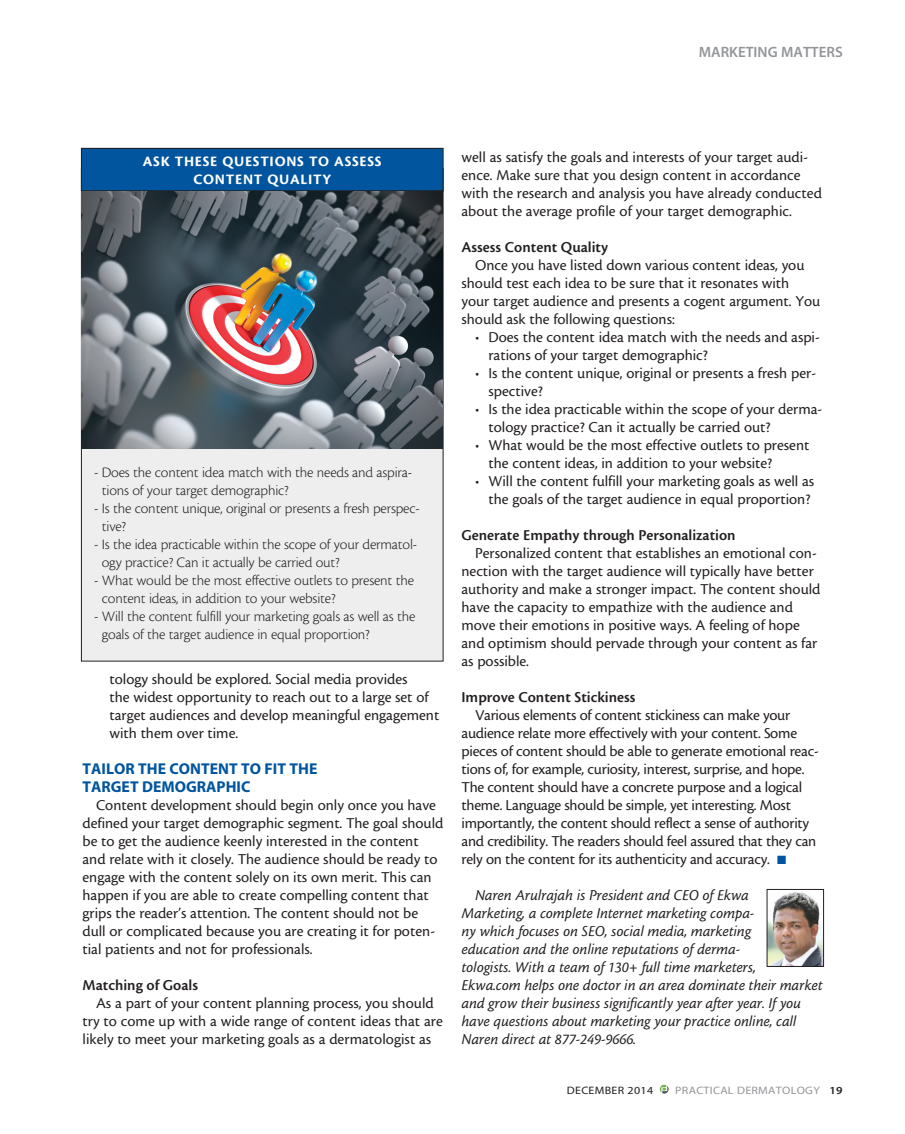
<style>
.page{position:relative;width:905px;height:1134px;background:#fff}
.page>*{position:absolute;margin:0;border:0;box-sizing:border-box;transform-origin:0 0}
.body{font:15.75px/18px "Cronos MM 408 10";color:#231f20}
.body-2{font:15.75px/18px "Cronos MM It 408 10";color:#231f20}
.body-3{font:15.75px "Cronos MM 574 10";color:#231f20}
.subhead{font:15.75px/18px "Myriad MM 700 600";color:#01559f}
.sidebar_body{font:15px/18px "Cronos MM 250 10";letter-spacing:-.01em;color:#231f20}
.sidebar_head{font:15px/18px "Cronos MM 700 10";letter-spacing:.05em;color:#fff;text-align:center}
.t1{font:15px "Myriad MM 565 600";color:#939598}
.t2{font:10.8px "Myriad MM 400 600";letter-spacing:.025em;color:#939598;scale:1.11 1}
.t3{font:10.8px "Myriad MM 400 600";letter-spacing:.025em;color:#231f20;scale:1.11 1}
.s1{color:#01559f}
.s2{font-family:"Myriad MM 565 600";color:#231f20}
</style>
<div class="page">
<svg style="left:659px;top:1085px;width:9px;height:9px"></svg>
<img style="left:768px;top:892px;width:54px;height:73px">
<div style="left:766px;top:889px;width:58px;height:78px;border:1px solid #231f20"></div>
<div style="left:81px;top:168px;width:362px;height:493px;background:#eeeeef"></div>
<div style="left:81px;top:148px;width:362px;height:43px;background:#01559f"></div>
<div style="left:81px;top:148px;width:362px;height:43px;border:1px solid #231f20"></div>
<img style="left:82px;top:191px;width:361px;height:257px">
<p class="t1" style="left:698px;top:45px;width:146px">MARKETING MATTERS</p>
<p class="sidebar_head" style="left:143px;top:153px;width:240px">ASK THESE QUESTIONS TO ASSESS<br>CONTENT QUALITY</p>
<p class="sidebar_body" style="left:102px;top:464px;width:312px;text-indent:-8px">- Does the content idea match with the needs and aspira&shy;tions of your target demographic?</p>
<p class="sidebar_body" style="left:102px;top:500px;width:319px;text-indent:-8px">- Is the content unique, original or presents a fresh perspec&shy;tive?</p>
<p class="sidebar_body" style="left:102px;top:536px;width:317px;text-indent:-8px">- Is the idea practicable within the scope of your dermatol&shy;ogy practice? Can it actually be carried out?</p>
<p class="sidebar_body" style="left:102px;top:572px;width:314px;text-indent:-8px">- What would be the most effective outlets to present the content ideas, in addition to your website?</p>
<p class="sidebar_body" style="left:102px;top:608px;width:315px;text-indent:-8px">- Will the content fulfill your marketing goals as well as the goals of the target audience in equal proportion?</p>
<p class="body" style="left:110px;top:670px;width:331px">tology should be explored. Social media provides<br>the widest opportunity to reach out to a large set of target audiences and develop meaningful engagement with them over time.</p>
<p class="subhead" style="left:82px;top:761px;width:236px">TAILOR THE CONTENT TO FIT THE<br>TARGET DEMOGRAPHIC</p>
<p class="body" style="left:82px;top:796px;width:362px;text-indent:14px">Content development should begin only once you have defined your target demographic segment. The goal should be to get the audience keenly interested in the content and relate with it closely. The audience should be ready to engage with the content solely on its own merit. This can happen if you are able to create compelling content that grips the reader’s attention. The content should not be dull or complicated because you are creating it for poten&shy;tial patients and not for professionals.</p>
<p class="body-3" style="left:82px;top:977px;width:117px">Matching of Goals</p>
<p class="body" style="left:82px;top:994px;width:362px;text-indent:14px">As a part of your content planning process, you should try to come up with a wide range of content ideas that are likely to meet your marketing goals as a dermatologist as</p>
<p class="body" style="left:461px;top:148px;width:362px">well as satisfy the goals and interests of your target audi&shy;ence. Make sure that you design content in accordance with the research and analysis you have already conducted about the average profile of your target demographic.</p>
<p class="body-3" style="left:461px;top:239px;width:148px">Assess Content Quality</p>
<p class="body" style="left:461px;top:256px;width:360px;text-indent:14px">Once you have listed down various content ideas, you should test each idea to be sure that it resonates with your target audience and presents a cogent argument. You should ask the following questions:</p>
<p class="body" style="left:488px;top:328px;width:333px;text-indent:-14px">• Does the content idea match with the needs and aspi&shy;rations of your target demographic?</p>
<p class="body" style="left:488px;top:364px;width:329px;text-indent:-14px">• Is the content unique, original or presents a fresh per&shy;spective?</p>
<p class="body" style="left:488px;top:400px;width:335px;text-indent:-14px">• Is the idea practicable within the scope of your derma&shy;tology practice? Can it actually be carried out?</p>
<p class="body" style="left:488px;top:436px;width:322px;text-indent:-14px">• What would be the most effective outlets to present the content ideas, in addition to your website?</p>
<p class="body" style="left:475px;top:472px;width:341px;text-align:right">• Will the content fulfill your marketing goals as well as the goals of the target audience in equal proportion?</p>
<p class="body-3" style="left:461px;top:527px;width:276px">Generate Empathy through Personalization</p>
<p class="body" style="left:461px;top:544px;width:360px;text-indent:14px">Personalized content that establishes an emotional con&shy;nection with the target audience will typically have better authority and make a stronger impact. The content should have the capacity to empathize with the audience and move their emotions in positive ways. A feeling of hope and optimism should pervade through your content as far as possible.</p>
<p class="body-3" style="left:461px;top:689px;width:175px">Improve Content Stickiness</p>
<p class="body" style="left:461px;top:706px;width:359px;text-indent:14px">Various elements of content stickiness can make your audience relate more effectively with your content. Some pieces of content should be able to generate emotional reac&shy;tions of, for example, curiosity, interest, surprise, and hope.<br>The content should have a concrete purpose and a logical theme. Language should be simple, yet interesting. Most importantly, the content should reflect a sense of authority and credibility. The readers should feel assured that they can rely on the content for its authenticity and accuracy. <span class="s1">■</span></p>
<p class="body-2" style="left:461px;top:886px;width:362px;text-indent:14px">Naren Arulrajah is President and CEO of Ekwa<br>Marketing, a complete Internet marketing compa-<br>ny which focuses on SEO, social media, marketing<br>education and the online reputations of derma-<br>tologists. With a team of 130+ full time marketers,<br>Ekwa.com helps one doctor in an area dominate their market and grow their business significantly year after year. If you have questions about marketing your practice online, call Naren direct at 877-249-9666.</p>
<p class="t3" style="left:567px;top:1085px;width:79px">DECEMBER 2014</p>
<p class="t2" style="left:675px;top:1085px;width:152px">PRACTICAL DERMATOLOGY <span class="s2">19</span></p>
</div>
